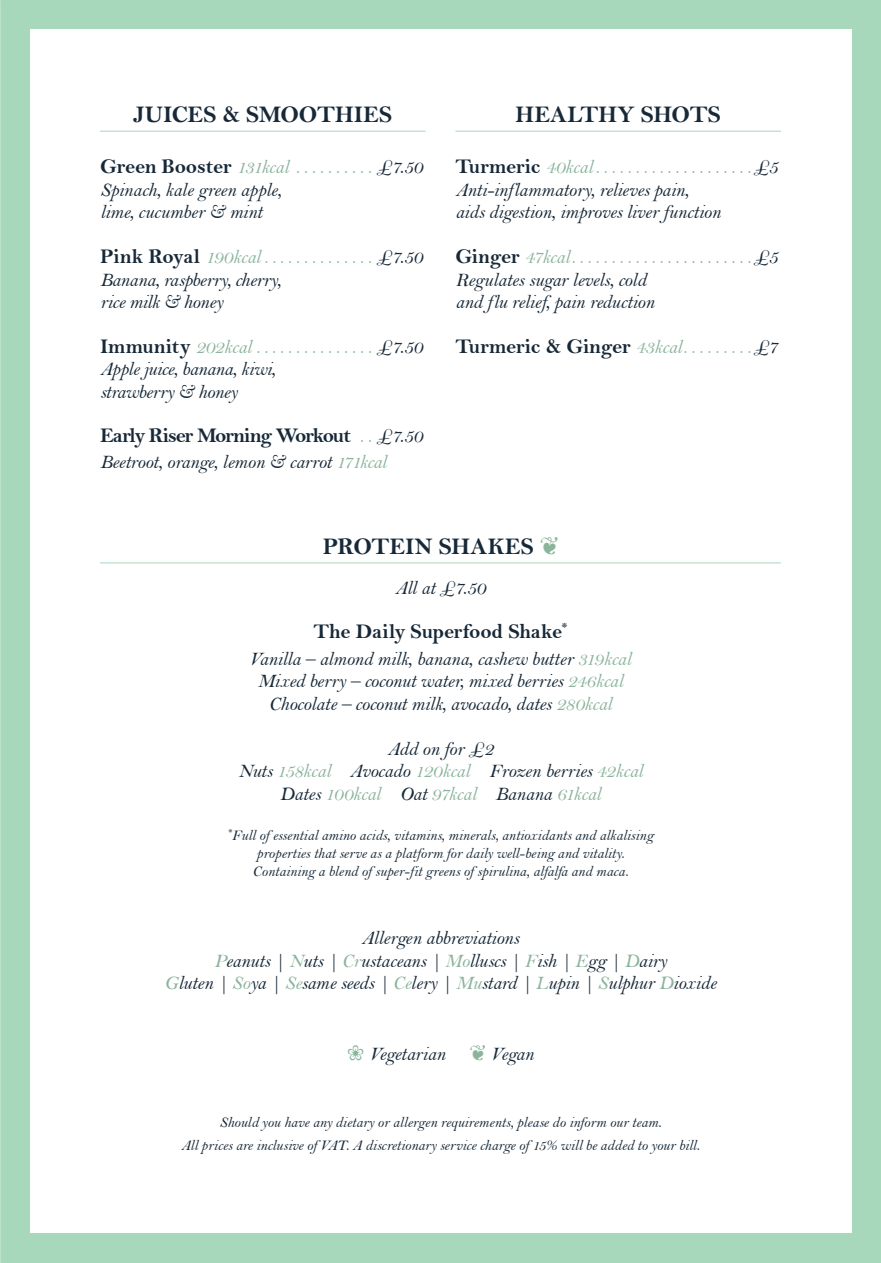
<style>
.page{position:relative;width:881px;height:1263px;background:#fff}
.page>*{position:absolute;margin:0;border:0;box-sizing:border-box;transform-origin:0 0}
.Heading{font:24px "Bell MT Bold";letter-spacing:.005em;color:#172938}
.Dish{font:21px "Bell MT Bold";letter-spacing:-.015em;color:#172938}
.Dish-2{font:21px "Bell MT Bold";letter-spacing:-.055em;color:#172938}
.Description{font:19.5px/22.5px "Bell MT Italic";letter-spacing:-.015em;color:#172938}
.Price{font:19.5px/22.5px "Bell MT Italic";letter-spacing:-.015em;color:#172938}
.Description-2{font:19.5px/22.5px "Bell MT Italic";letter-spacing:-.015em;color:#8bb49c;text-align:center}
.Dish-3{font:19.5px "Bell MT Italic";letter-spacing:-.015em;color:#172938}
.Dish-4{font:18px "Bell MT Italic";color:#8bb49c}
.Description-3{font:15px/18px "Bell MT Italic";letter-spacing:-.005em;color:#172938;text-align:center}
.s1{font-family:"Bell MT Italic";font-size:19.5px;color:#8bb49c}
.s2{font-family:"Bell MT Italic";font-size:18px;color:#8bb49c}
.s3{font-family:"Bell MT Italic";font-size:19.5px}
.s4{font-family:"Bell MT Bold";font-size:21px;color:#172938}
.s5{font-size:19.5px}
.s6{font-size:19.5px;color:#172938}
.s7{color:#8bb49c}
.s8{color:#172938}
</style>
<div class="page">
<div style="left:0;top:0;width:880px;height:1263px;background:#a7d8bb"></div>
<div style="left:30px;top:30px;width:820px;height:1203px;background:#fff"></div>
<hr style="left:100px;top:131px;width:325px;height:1px;background:#a7d8bb">
<hr style="left:455px;top:131px;width:325px;height:1px;background:#a7d8bb">
<hr style="left:100px;top:562px;width:680px;height:1px;background:#a7d8bb">
<p class="Heading" style="left:133px;top:100px;width:260px">JUICES &amp; SMOOTHIES</p>
<p class="Dish" style="left:100px;top:154px;width:324px">Green Booster <span class="s1">131kcal</span> <span class="s2">. . . . . . . . . .</span> <span class="s3">£7.50</span></p>
<p class="Price" style="left:100px;top:178px;width:183px">Spinach, kale green apple, lime, cucumber &amp; mint</p>
<p class="Dish-4" style="left:100px;top:247px;width:324px"><span class="s4">Pink Royal</span> <span class="s5">190kcal</span> . . . . . . . . . . . . . . <span class="s6">£7.50</span></p>
<p class="Price" style="left:100px;top:268px;width:182px">Banana, raspberry, cherry, rice milk &amp; honey</p>
<p class="Dish-4" style="left:100px;top:336px;width:324px"><span class="s4">Immunity</span> <span class="s5">202kcal</span> . . . . . . . . . . . . . . . <span class="s6">£7.50</span></p>
<p class="Price" style="left:100px;top:358px;width:177px">Apple juice, banana, kiwi, strawberry &amp; honey</p>
<p class="Dish-2" style="left:100px;top:423px;width:324px">Early Riser Morning Workout <span class="s2">. .</span> <span class="s3">£7. 50</span></p>
<p class="Dish-3" style="left:100px;top:450px;width:288px">Beetroot, orange, lemon &amp; carrot <span class="s7">171kcal</span></p>
<p class="Heading" style="left:515px;top:100px;width:207px">HEALTHY SHOTS</p>
<p class="Dish-4" style="left:455px;top:157px;width:324px"><span class="s4">Turmeric</span> <span class="s5">40kcal</span> . . . . . . . . . . . . . . . . . . . <span class="s6">£5</span></p>
<p class="Description" style="left:455px;top:178px;width:267px">Anti-inflammatory, relieves pain, aids digestion, improves liver function</p>
<p class="Dish-4" style="left:455px;top:247px;width:324px"><span class="s4">Ginger</span> <span class="s5">47kcal</span> . . . . . . . . . . . . . . . . . . . . . . <span class="s6">£5</span></p>
<p class="Description" style="left:455px;top:268px;width:200px">Regulates sugar levels, cold and flu relief, pain reduction</p>
<p class="Dish" style="left:455px;top:333px;width:324px">Turmeric &amp; Ginger <span class="s1">43kcal</span> <span class="s2">. . . . . . . .</span> <span class="s3">£7</span></p>
<p class="Heading" style="left:322px;top:532px;width:237px">PROTEIN SHAKES <span class="s7">❦</span></p>
<p class="Price" style="left:395px;top:576px;width:92px">All at £7.50</p>
<p class="Dish" style="left:313px;top:619px;width:255px">The Daily Superfood Shake<sup>*</sup></p>
<p class="Description" style="left:250px;top:647px;width:383px">Vanilla – almond milk, banana, cashew butter <span class="s7">319kcal</span></p>
<p class="Description" style="left:258px;top:670px;width:367px">Mixed berry – coconut water, mixed berries <span class="s7">246kcal</span></p>
<p class="Description" style="left:269px;top:692px;width:344px">Chocolate – coconut milk, avocado, dates <span class="s7">280kcal</span></p>
<p class="Description" style="left:387px;top:737px;width:108px">Add on for £2</p>
<p class="Description-2" style="left:238px;top:760px;width:406px"><span class="s8">Nuts</span> 158kcal <span class="s8">Avocado</span> 120kcal <span class="s8">Frozen berries</span> 42kcal<br><span class="s8">Dates</span> 100kcal <span class="s8">Oat</span> 97kcal <span class="s8">Banana</span> 61kcal</p>
<p class="Description-3" style="left:227px;top:827px;width:427px"><sup>*</sup>Full of essential amino acids, vitamins, minerals, antioxidants and alkalising properties that serve as a platform for daily well-being and vitality.<br>Containing a blend of super-fit greens of spirulina, alfalfa and maca.</p>
<p class="Description" style="left:361px;top:926px;width:159px">Allergen abbreviations</p>
<p class="Description" style="left:214px;top:949px;width:454px"><span class="s7">P</span>eanuts | <span class="s7">N</span>uts | <span class="s7">Cr</span>ustaceans | <span class="s7">Mo</span>lluscs | <span class="s7">F</span>ish | <span class="s7">E</span>gg | <span class="s7">D</span>airy</p>
<p class="Description" style="left:164px;top:971px;width:553px"><span class="s7">G</span>luten | <span class="s7">So</span>ya | <span class="s7">Se</span>same seeds | <span class="s7">Ce</span>lery | <span class="s7">Mu</span>stard | <span class="s7">L</span>upin | <span class="s7">S</span>ulphur <span class="s7">D</span>ioxide</p>
<p class="Description" style="left:347px;top:1042px;width:188px"><span class="s7">❀</span> Vegetarian <span class="s7">❦</span> Vegan</p>
<p class="Description-3" style="left:181px;top:1111px;width:518px;line-height:22.5px">Should you have any dietary or allergen requirements, please do inform our team.<br>All prices are inclusive of VAT. A discretionary service charge of 15% will be added to your bill.</p>
</div>
